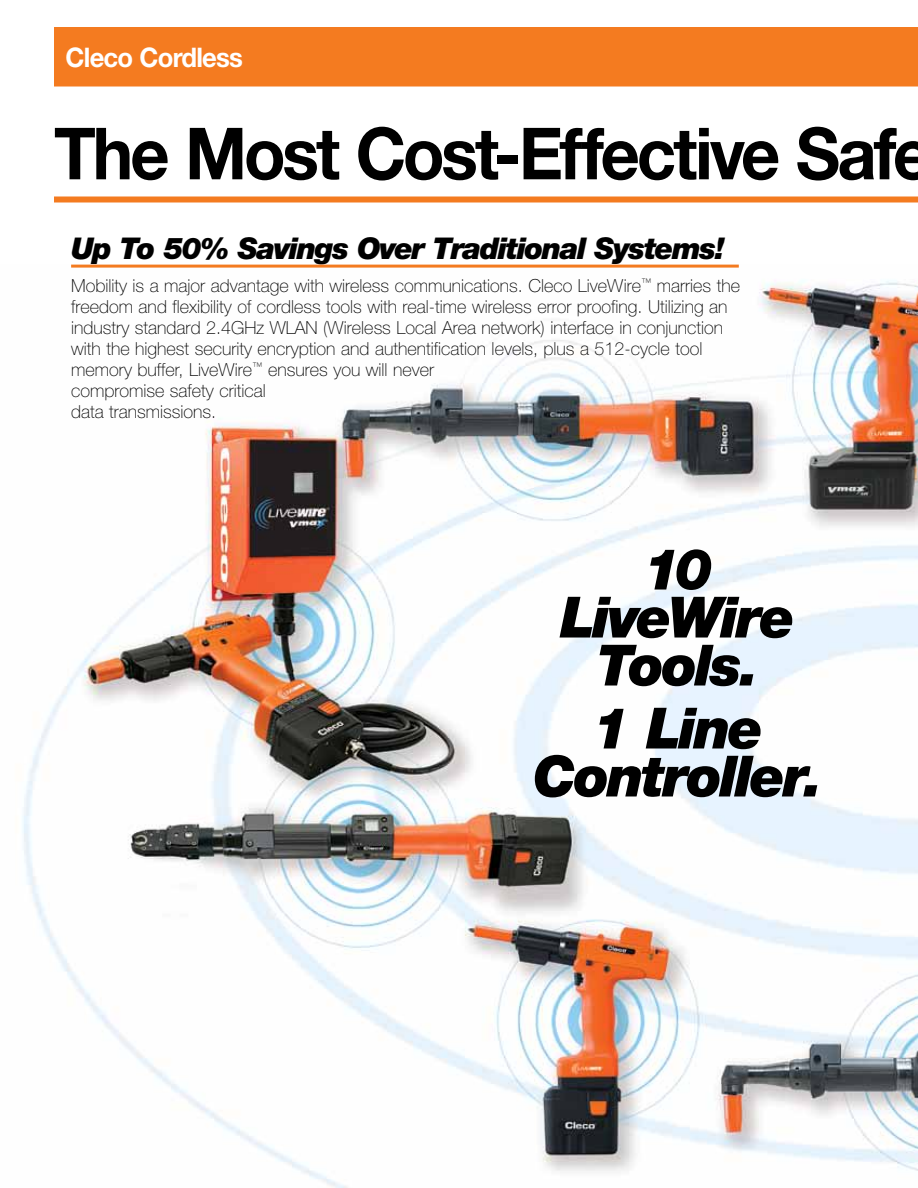
<style>
.page{position:relative;width:918px;height:1188px;background:#fff}
.page>*{position:absolute;margin:0;border:0;box-sizing:border-box;transform-origin:0 0}
.t1{font:700 72px "Helvetica Neue";letter-spacing:-.045em;color:#000;scale:.95 1}
.t2{font:italic 900 57px/48px "Helvetica Neue";letter-spacing:-.045em;color:#000;text-align:center}
.t3{font:italic 900 30px "Helvetica Neue";letter-spacing:-.05em;color:#000}
.t4{font:700 27px "Helvetica Neue";letter-spacing:-.03em;color:#fff;scale:.95 1}
.t5{font:100 18px/21px "Helvetica Neue";color:#000}
</style>
<div class="page">
<div style="left:54px;top:196px;width:864px;height:6px;background:#f47b20"></div>
<img style="left:22px;top:280px;width:896px;height:908px">
<hr style="left:71px;top:265px;width:668px;height:3px;background:#f47b20">
<div style="left:54px;top:27px;width:864px;height:60px;background:#f47b20"></div>
<h3 class="t4" style="left:66px;top:41px;width:188px">Cleco Cordless</h3>
<h1 class="t1" style="left:54px;top:109px;width:926px">The Most Cost-Effective Safe</h1>
<h3 class="t3" style="left:71px;top:230px;width:655px">Up To 50% Savings Over Traditional Systems!</h3>
<p class="t5" style="left:71px;top:275px;width:671px">Mobility is a major advantage with wireless communications. Cleco LiveWire<sup>™</sup> marries the freedom and flexibility of cordless tools with real-time wireless error proofing. Utilizing an industry standard 2.4GHz WLAN (Wireless Local Area network) interface in conjunction with the highest security encryption and authentification levels, plus a 512-cycle tool memory buffer, LiveWire<sup>™</sup> ensures you will never<br>compromise safety critical<br>data transmissions.</p>
<h2 class="t2" style="left:560px;top:544px;width:237px">10<br>LiveWire<br>Tools.</h2>
<h2 class="t2" style="left:533px;top:703px;width:291px">1 Line<br>Controller.</h2>
</div>
